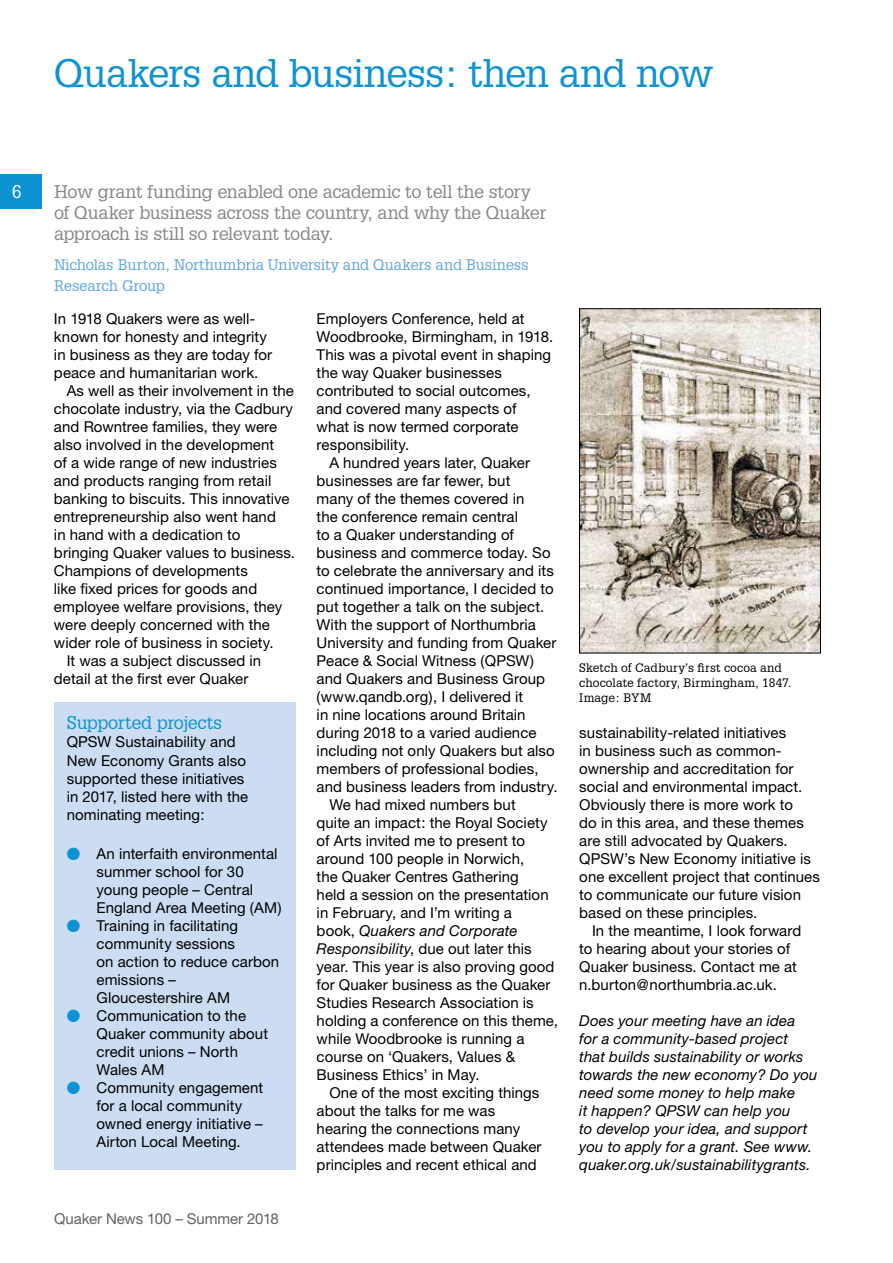
<style>
.page{position:relative;width:893px;height:1263px;background:#fff}
.page>*{position:absolute;margin:0;border:0;box-sizing:border-box;transform-origin:0 0}
.t1{font:39px "Glypha";letter-spacing:-.03em;color:#0d93d2}
.t2{font:18px/21px "Glypha";letter-spacing:-.02em;color:#878787}
.t3{font:18px "Glypha";letter-spacing:-.015em;color:#0d93d2}
.t4{font:18px "Glypha";color:#fff}
.t5{font:15px/18px "Helvetica Neue";letter-spacing:.005em;color:#000}
.t6{font:italic 15px/18px "Helvetica Neue";letter-spacing:.01em;color:#000}
.t7{font:15px/21px "Glypha";letter-spacing:-.01em;color:#62a7dc}
.t8{font:15px "Helvetica Neue";letter-spacing:-.005em;color:#646363}
.t9{font:12px/15px "Glypha";letter-spacing:.015em;color:#000}
.s1{color:#0d93d2}
.s2{font-style:normal}
.s3{font-style:italic}
</style>
<div class="page">
<div style="left:0;top:175px;width:41px;height:34px;background:#0d93d2"></div>
<img style="left:581px;top:310px;width:238px;height:341px">
<div style="left:579px;top:308px;width:242px;height:345px;border:1px solid #000"></div>
<div style="left:54px;top:702px;width:241px;height:468px;background:#ccddf3"></div>
<h1 class="t1" style="left:54px;top:50px;width:661px">Quakers and business: then and now</h1>
<p class="t4" style="left:12px;top:181px;width:12px">6</p>
<p class="t2" style="left:54px;top:181px;width:494px">How grant funding enabled one academic to tell the story of Quaker business across the country, and why the Quaker approach is still so relevant today.</p>
<p class="t7" style="left:54px;top:254px;width:476px">Nicholas Burton, Northumbria University and Quakers and Business<br>Research Group</p>
<p class="t5" style="left:54px;top:309px;width:203px">In 1918 Quakers were as well-</p>
<p class="t5" style="left:54px;top:327px;width:215px">known for honesty and integrity</p>
<p class="t5" style="left:54px;top:345px;width:220px">in business as they are today for</p>
<p class="t5" style="left:54px;top:363px;width:206px">peace and humanitarian work.</p>
<p class="t5" style="left:67px;top:381px;width:229px">As well as their involvement in the</p>
<p class="t5" style="left:54px;top:399px;width:241px">chocolate industry, via the Cadbury</p>
<p class="t5" style="left:54px;top:417px;width:225px">and Rowntree families, they were</p>
<p class="t5" style="left:54px;top:435px;width:222px">also involved in the development</p>
<p class="t5" style="left:54px;top:453px;width:224px">of a wide range of new industries</p>
<p class="t5" style="left:54px;top:471px;width:219px">and products ranging from retail</p>
<p class="t5" style="left:54px;top:489px;width:237px">banking to biscuits. This innovative</p>
<p class="t5" style="left:54px;top:507px;width:223px">entrepreneurship also went hand</p>
<p class="t5" style="left:54px;top:525px;width:188px">in hand with a dedication to</p>
<p class="t5" style="left:54px;top:543px;width:243px">bringing Quaker values to business.</p>
<p class="t5" style="left:54px;top:561px;width:195px">Champions of developments</p>
<p class="t5" style="left:54px;top:579px;width:205px">like fixed prices for goods and</p>
<p class="t5" style="left:54px;top:597px;width:230px">employee welfare provisions, they</p>
<p class="t5" style="left:54px;top:615px;width:217px">were deeply concerned with the</p>
<p class="t5" style="left:54px;top:633px;width:221px">wider role of business in society.</p>
<p class="t5" style="left:67px;top:651px;width:196px">It was a subject discussed in</p>
<p class="t5" style="left:54px;top:669px;width:196px">detail at the first ever Quaker</p>
<p class="t3" style="left:67px;top:712px;width:157px">Supported projects</p>
<p class="t5" style="left:67px;top:733px;width:183px">QPSW Sustainability and<br>New Economy Grants also supported these initiatives in 2017, listed here with the nominating meeting:</p>
<p class="t5" style="left:97px;top:844px;width:187px;text-indent:-30px"><span class="s1">●</span> An interfaith environmental summer school for 30 young people – Central<br>England Area Meeting (AM)</p>
<p class="t5" style="left:97px;top:916px;width:184px;text-indent:-30px"><span class="s1">●</span> Training in facilitating community sessions<br>on action to reduce carbon emissions –<br>Gloucestershire AM</p>
<p class="t5" style="left:97px;top:1006px;width:173px;text-indent:-30px"><span class="s1">●</span> Communication to the<br>Quaker community about credit unions – North<br>Wales AM</p>
<p class="t5" style="left:97px;top:1078px;width:168px;text-indent:-30px"><span class="s1">●</span> Community engagement for a local community owned energy initiative –<br>Airton Local Meeting.</p>
<p class="t8" style="left:54px;top:1210px;width:226px">Quaker News 100 – Summer 2018</p>
<p class="t5" style="left:317px;top:309px;width:209px">Employers Conference, held at</p>
<p class="t5" style="left:317px;top:327px;width:238px">Woodbrooke, Birmingham, in 1918.</p>
<p class="t5" style="left:317px;top:345px;width:236px">This was a pivotal event in shaping</p>
<p class="t5" style="left:317px;top:363px;width:187px">the way Quaker businesses</p>
<p class="t5" style="left:317px;top:381px;width:215px">contributed to social outcomes,</p>
<p class="t5" style="left:317px;top:399px;width:201px">and covered many aspects of</p>
<p class="t5" style="left:317px;top:417px;width:204px">what is now termed corporate</p>
<p class="t5" style="left:317px;top:435px;width:94px">responsibility.</p>
<p class="t5" style="left:329px;top:453px;width:202px">A hundred years later, Quaker</p>
<p class="t5" style="left:317px;top:471px;width:195px">businesses are far fewer, but</p>
<p class="t5" style="left:317px;top:489px;width:209px">many of the themes covered in</p>
<p class="t5" style="left:317px;top:507px;width:203px">the conference remain central</p>
<p class="t5" style="left:317px;top:525px;width:199px">to a Quaker understanding of</p>
<p class="t5" style="left:317px;top:543px;width:235px">business and commerce today. So</p>
<p class="t5" style="left:317px;top:561px;width:239px">to celebrate the anniversary and its</p>
<p class="t5" style="left:317px;top:579px;width:239px">continued importance, I decided to</p>
<p class="t5" style="left:317px;top:597px;width:229px">put together a talk on the subject.</p>
<p class="t5" style="left:317px;top:615px;width:221px">With the support of Northumbria</p>
<p class="t5" style="left:317px;top:633px;width:241px">University and funding from Quaker</p>
<p class="t5" style="left:317px;top:651px;width:219px">Peace &amp; Social Witness (QPSW)</p>
<p class="t5" style="left:317px;top:669px;width:230px">and Quakers and Business Group</p>
<p class="t5" style="left:317px;top:687px;width:208px">(www.qandb.org), I delivered it</p>
<p class="t5" style="left:317px;top:705px;width:210px">in nine locations around Britain</p>
<p class="t5" style="left:317px;top:723px;width:221px">during 2018 to a varied audience</p>
<p class="t5" style="left:317px;top:741px;width:240px">including not only Quakers but also</p>
<p class="t5" style="left:317px;top:759px;width:223px">members of professional bodies,</p>
<p class="t5" style="left:317px;top:777px;width:243px">and business leaders from industry.</p>
<p class="t5" style="left:329px;top:795px;width:188px">We had mixed numbers but</p>
<p class="t5" style="left:317px;top:813px;width:233px">quite an impact: the Royal Society</p>
<p class="t5" style="left:317px;top:831px;width:210px">of Arts invited me to present to</p>
<p class="t5" style="left:317px;top:849px;width:209px">around 100 people in Norwich,</p>
<p class="t5" style="left:317px;top:867px;width:204px">the Quaker Centres Gathering</p>
<p class="t5" style="left:317px;top:885px;width:234px">held a session on the presentation</p>
<p class="t5" style="left:317px;top:903px;width:197px">in February, and I’m writing a</p>
<p class="t6" style="left:317px;top:921px;width:203px"><span class="s2">book,</span> Quakers and Corporate</p>
<p class="t5" style="left:317px;top:939px;width:216px"><span class="s3">Responsibility</span>, due out later this</p>
<p class="t5" style="left:317px;top:957px;width:239px">year. This year is also proving good</p>
<p class="t5" style="left:317px;top:975px;width:235px">for Quaker business as the Quaker</p>
<p class="t5" style="left:317px;top:993px;width:219px">Studies Research Association is</p>
<p class="t5" style="left:317px;top:1011px;width:243px">holding a conference on this theme,</p>
<p class="t5" style="left:317px;top:1029px;width:209px">while Woodbrooke is running a</p>
<p class="t5" style="left:317px;top:1047px;width:200px">course on ‘Quakers, Values &amp;</p>
<p class="t5" style="left:317px;top:1065px;width:164px">Business Ethics’ in May.</p>
<p class="t5" style="left:329px;top:1083px;width:212px">One of the most exciting things</p>
<p class="t5" style="left:317px;top:1101px;width:180px">about the talks for me was</p>
<p class="t5" style="left:317px;top:1119px;width:205px">hearing the connections many</p>
<p class="t5" style="left:317px;top:1137px;width:226px">attendees made between Quaker</p>
<p class="t5" style="left:317px;top:1155px;width:222px">principles and recent ethical and</p>
<p class="t9" style="left:579px;top:660px;width:214px">Sketch of Cadbury’s first cocoa and chocolate factory, Birmingham, 1847.<br>Image: BYM</p>
<p class="t5" style="left:579px;top:723px;width:242px">sustainability-related initiatives<br>in business such as common&shy;ownership and accreditation for social and environmental impact.<br>Obviously there is more work to<br>do in this area, and these themes are still advocated by Quakers.<br>QPSW’s New Economy initiative is one excellent project that continues to communicate our future vision based on these principles.</p>
<p class="t5" style="left:579px;top:921px;width:224px;text-indent:13px">In the meantime, I look forward to hearing about your stories of<br>Quaker business. Contact me at n.burton@northumbria.ac.uk.</p>
<p class="t6" style="left:579px;top:1011px;width:240px">Does your meeting have an idea<br>for a community-based project that builds sustainability or works towards the new economy? Do you need some money to help make<br>it happen? QPSW can help you<br>to develop your idea, and support you to apply for a grant. See www. quaker.org.uk/sustainabilitygrants.</p>
</div>
